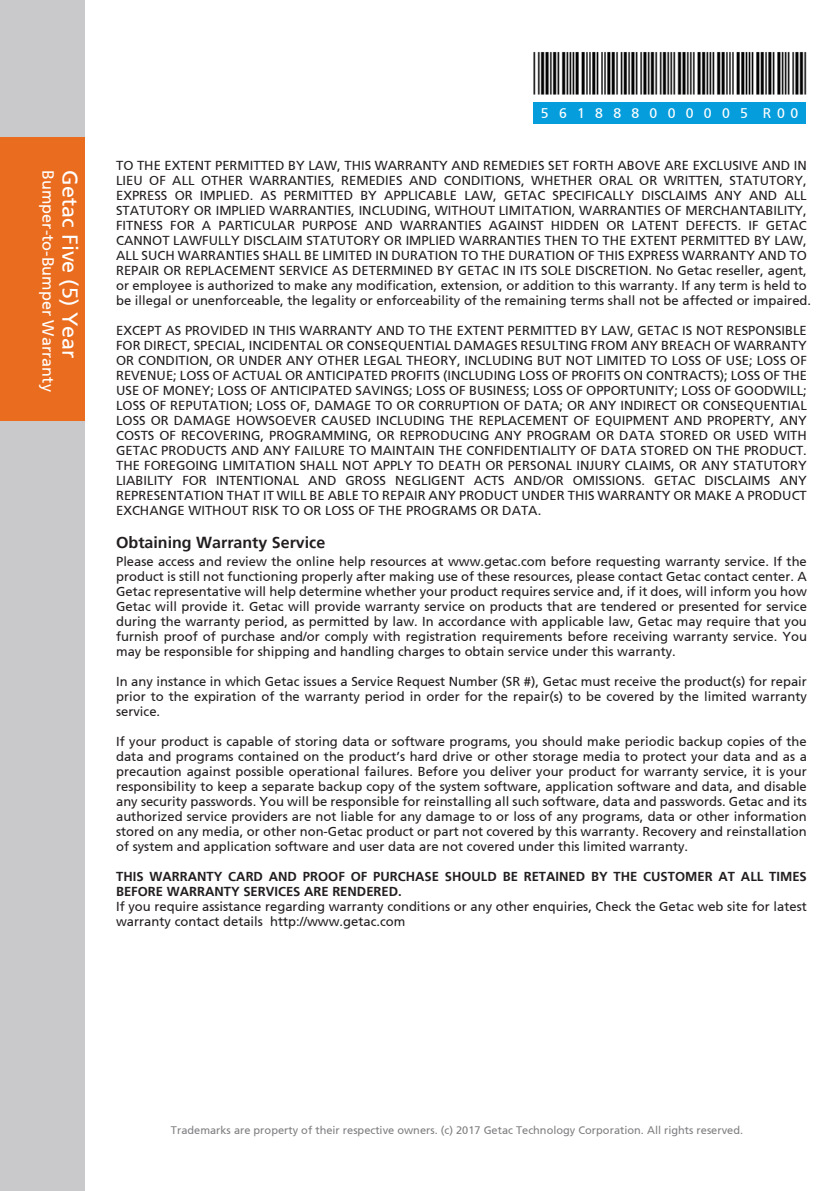
<style>
.page{position:relative;width:840px;height:1191px;background:#fff}
.page>*{position:absolute;margin:0;border:0;box-sizing:border-box;transform-origin:0 0}
.t1{font:21.6px "Frutiger 55 Roman";color:#fff}
.t2{font:16.2px "Frutiger 55 Roman";color:#fff}
.t3{font:700 16px "Frutiger 65";color:#231f20}
.t4{font:14px "Frutiger 55 Roman";color:#fff}
.t5{font:13px/15px "Frutiger 55 Roman";color:#231f20;text-align:justify}
.t6{font:700 13px/15px "Frutiger 65";color:#231f20}
.t7{font:11px "Frutiger 55 Roman";color:#808083}
</style>
<div class="page">
<div style="left:0;top:0;width:84px;height:1191px;background:#c9c9cb"></div>
<div style="left:0;top:137px;width:84px;height:284px;background:#ea6d1f"></div>
<div style="left:533px;top:102px;width:272px;height:22px;background:#069ddc"></div>
<img style="left:533px;top:52px;width:274px;height:43px">
<p class="t4" style="left:540px;top:105px;width:259px">5 6 1 8 8 8 0 0 0 0 0 5 R 0 0</p>
<p class="t2" style="left:57px;top:170px;width:223px;rotate:90deg">Bumper-to-Bumper Warranty</p>
<h1 class="t1" style="left:83px;top:170px;width:190px;rotate:90deg">Getac Five (5) Year</h1>
<p class="t5" style="left:116px;top:158px;width:696px;text-align:left">TO THE EXTENT PERMITTED BY LAW, THIS WARRANTY AND REMEDIES SET FORTH ABOVE ARE EXCLUSIVE AND IN LIEU OF ALL OTHER WARRANTIES, REMEDIES AND CONDITIONS, WHETHER ORAL OR WRITTEN, STATUTORY, EXPRESS OR IMPLIED. AS PERMITTED BY APPLICABLE LAW, GETAC SPECIFICALLY DISCLAIMS ANY AND ALL STATUTORY OR IMPLIED WARRANTIES, INCLUDING, WITHOUT LIMITATION, WARRANTIES OF MERCHANTABILITY, FITNESS FOR A PARTICULAR PURPOSE AND WARRANTIES AGAINST HIDDEN OR LATENT DEFECTS. IF GETAC CANNOT LAWFULLY DISCLAIM STATUTORY OR IMPLIED WARRANTIES THEN TO THE EXTENT PERMITTED BY LAW, ALL SUCH WARRANTIES SHALL BE LIMITED IN DURATION TO THE DURATION OF THIS EXPRESS WARRANTY AND TO REPAIR OR REPLACEMENT SERVICE AS DETERMINED BY GETAC IN ITS SOLE DISCRETION. No Getac reseller, agent, or employee is authorized to make any modification, extension, or addition to this warranty. If any term is held to be illegal or unenforceable, the legality or enforceability of the remaining terms shall not be affected or impaired.</p>
<p class="t5" style="left:116px;top:323px;width:692px">EXCEPT AS PROVIDED IN THIS WARRANTY AND TO THE EXTENT PERMITTED BY LAW, GETAC IS NOT RESPONSIBLE FOR DIRECT, SPECIAL, INCIDENTAL OR CONSEQUENTIAL DAMAGES RESULTING FROM ANY BREACH OF WARRANTY OR CONDITION, OR UNDER ANY OTHER LEGAL THEORY, INCLUDING BUT NOT LIMITED TO LOSS OF USE; LOSS OF REVENUE; LOSS OF ACTUAL OR ANTICIPATED PROFITS (INCLUDING LOSS OF PROFITS ON CONTRACTS); LOSS OF THE USE OF MONEY; LOSS OF ANTICIPATED SAVINGS; LOSS OF BUSINESS; LOSS OF OPPORTUNITY; LOSS OF GOODWILL; LOSS OF REPUTATION; LOSS OF, DAMAGE TO OR CORRUPTION OF DATA; OR ANY INDIRECT OR CONSEQUENTIAL LOSS OR DAMAGE HOWSOEVER CAUSED INCLUDING THE REPLACEMENT OF EQUIPMENT AND PROPERTY, ANY COSTS OF RECOVERING, PROGRAMMING, OR REPRODUCING ANY PROGRAM OR DATA STORED OR USED WITH GETAC PRODUCTS AND ANY FAILURE TO MAINTAIN THE CONFIDENTIALITY OF DATA STORED ON THE PRODUCT.<br>THE FOREGOING LIMITATION SHALL NOT APPLY TO DEATH OR PERSONAL INJURY CLAIMS, OR ANY STATUTORY LIABILITY FOR INTENTIONAL AND GROSS NEGLIGENT ACTS AND/OR OMISSIONS. GETAC DISCLAIMS ANY REPRESENTATION THAT IT WILL BE ABLE TO REPAIR ANY PRODUCT UNDER THIS WARRANTY OR MAKE A PRODUCT EXCHANGE WITHOUT RISK TO OR LOSS OF THE PROGRAMS OR DATA.</p>
<p class="t3" style="left:116px;top:533px;width:210px">Obtaining Warranty Service</p>
<p class="t5" style="left:116px;top:554px;width:692px">Please access and review the online help resources at www.getac.com before requesting warranty service. If the product is still not functioning properly after making use of these resources, please contact Getac contact center. A Getac representative will help determine whether your product requires service and, if it does, will inform you how Getac will provide it. Getac will provide warranty service on products that are tendered or presented for service during the warranty period, as permitted by law. In accordance with applicable law, Getac may require that you furnish proof of purchase and/or comply with registration requirements before receiving warranty service. You may be responsible for shipping and handling charges to obtain service under this warranty.</p>
<p class="t5" style="left:116px;top:674px;width:692px">In any instance in which Getac issues a Service Request Number (SR #), Getac must receive the product(s) for repair prior to the expiration of the warranty period in order for the repair(s) to be covered by the limited warranty service.</p>
<p class="t5" style="left:116px;top:734px;width:692px">If your product is capable of storing data or software programs, you should make periodic backup copies of the data and programs contained on the product’s hard drive or other storage media to protect your data and as a precaution against possible operational failures. Before you deliver your product for warranty service, it is your responsibility to keep a separate backup copy of the system software, application software and data, and disable any security passwords. You will be responsible for reinstalling all such software, data and passwords. Getac and its authorized service providers are not liable for any damage to or loss of any programs, data or other information stored on any media, or other non-Getac product or part not covered by this warranty. Recovery and reinstallation of system and application software and user data are not covered under this limited warranty.</p>
<p class="t6" style="left:116px;top:869px;width:691px">THIS WARRANTY CARD AND PROOF OF PURCHASE SHOULD BE RETAINED BY THE CUSTOMER AT ALL TIMES<br>BEFORE WARRANTY SERVICES ARE RENDERED.</p>
<p class="t5" style="left:116px;top:899px;width:691px">If you require assistance regarding warranty conditions or any other enquiries, Check the Getac web site for latest warranty contact details http://www.getac.com</p>
<p class="t7" style="left:171px;top:1123px;width:573px">Trademarks are property of their respective owners. (c) 2017 Getac Technology Corporation. All rights reserved.</p>
</div>
